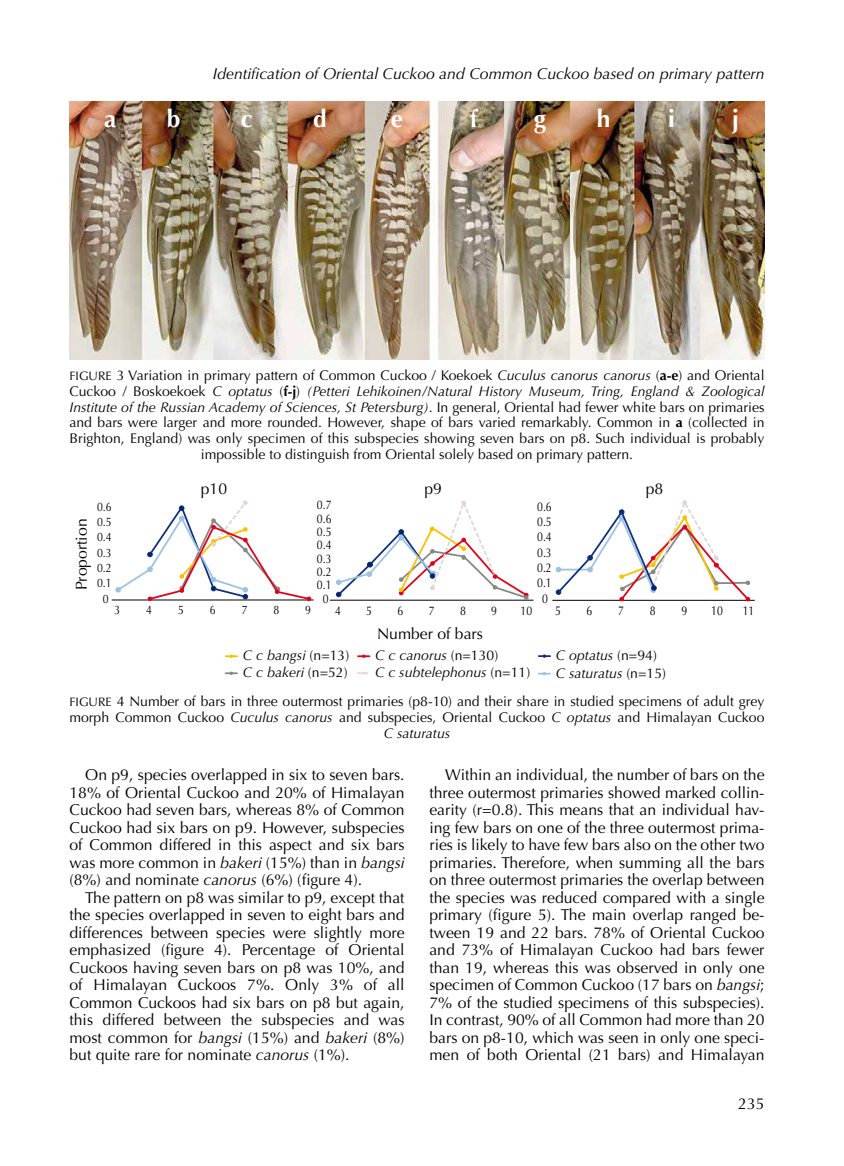
<style>
.page{position:relative;width:844px;height:1166px;background:#fff}
.page>*{position:absolute;margin:0;border:0;box-sizing:border-box;transform-origin:0 0}
.t1{font:700 24.5px "Optima";color:#fff}
.Indents{font:15.75px/17.5px "Optima";color:#000;text-align:justify}
.Normaal{font:italic 15.75px "Optima";color:#000}
.Geen_afstand1{font:14px/15.8px "Optima";color:#000;text-align:center}
.t2{font:italic 14px/17px "Optima";color:#000}
.t3{font:12.78px "Optima";color:#000;scale:.83 1}
.t4{font:12.42px "Optima";color:#000;scale:.84 1}
.t5{font:12.25px "Optima";color:#000;scale:.86 1}
.s1{font-size:12.25px}
.s2{font-style:italic}
.s3{font-weight:700}
.s4{font-style:normal}
</style>
<div class="page">
<hr style="left:112px;top:600px;width:201px;height:1px;background:#000">
<hr style="left:330px;top:600px;width:203px;height:1px;background:#000">
<hr style="left:552px;top:600px;width:202px;height:1px;background:#000">
<svg style="left:225px;top:672px;width:12px;height:2px"></svg>
<svg style="left:226px;top:655px;width:11px;height:2px"></svg>
<svg style="left:358px;top:672px;width:11px;height:2px"></svg>
<svg style="left:538px;top:655px;width:12px;height:2px"></svg>
<svg style="left:538px;top:672px;width:12px;height:3px"></svg>
<svg style="left:116px;top:500px;width:195px;height:101px"></svg>
<svg style="left:336px;top:500px;width:192px;height:100px"></svg>
<svg style="left:556px;top:500px;width:194px;height:102px"></svg>
<svg style="left:358px;top:655px;width:11px;height:2px"></svg>
<img style="left:69px;top:102px;width:695px;height:258px">
<p class="Normaal" style="left:213px;top:64px;width:553px">Identification of Oriental Cuckoo and Common Cuckoo based on primary pattern</p>
<p class="t1" style="left:104px;top:104px;width:14px">a</p>
<p class="t1" style="left:167px;top:104px;width:15px">b</p>
<p class="t1" style="left:240px;top:104px;width:14px">c</p>
<p class="t1" style="left:313px;top:104px;width:15px">d</p>
<p class="t1" style="left:391px;top:104px;width:14px">e</p>
<p class="t1" style="left:470px;top:104px;width:9px">f</p>
<p class="t1" style="left:533px;top:104px;width:14px">g</p>
<p class="t1" style="left:596px;top:104px;width:15px">h</p>
<p class="t1" style="left:668px;top:104px;width:8px">i</p>
<p class="t1" style="left:732px;top:104px;width:8px">j</p>
<p class="Geen_afstand1" style="left:69px;top:368px;width:696px"><span class="s1">FIGURE</span> 3 Variation in primary pattern of Common Cuckoo / Koekoek <span class="s2">Cuculus canorus canorus</span> (<span class="s3">a-e</span>) and Oriental Cuckoo / Boskoekoek <span class="s2">C optatus</span> (<span class="s3">f-j</span>) <span class="s2">(Petteri Lehikoinen/Natural History Museum, Tring, England &amp; Zoological Institute of the Russian Academy of Sciences, St Petersburg)</span>. In general, Oriental had fewer white bars on primaries and bars were larger and more rounded. However, shape of bars varied remarkably. Common in <span class="s3">a</span> (collected in Brighton, England) was only specimen of this subspecies showing seven bars on p8. Such individual is probably impossible to distinguish from Oriental solely based on primary pattern.</p>
<p class="Indents" style="left:201px;top:480px;width:28px">p10</p>
<p class="Indents" style="left:424px;top:480px;width:19px">p9</p>
<p class="Indents" style="left:645px;top:480px;width:19px">p8</p>
<p class="t5" style="left:97px;top:500px;width:18px">0.6</p>
<p class="t4" style="left:317px;top:498px;width:19px">0.7</p>
<p class="t3" style="left:537px;top:499px;width:19px">0.6</p>
<p class="t5" style="left:97px;top:515px;width:18px">0.5</p>
<p class="Indents" style="left:73px;top:590px;width:73px;rotate:-90deg">Proportion</p>
<p class="t5" style="left:97px;top:530px;width:18px">0.4</p>
<p class="t5" style="left:97px;top:545px;width:18px">0.3</p>
<p class="t5" style="left:97px;top:561px;width:18px">0.2</p>
<p class="t5" style="left:97px;top:576px;width:18px">0.1</p>
<p class="t4" style="left:317px;top:511px;width:19px">0.6</p>
<p class="t4" style="left:317px;top:524px;width:19px">0.5</p>
<p class="t4" style="left:317px;top:538px;width:19px">0.4</p>
<p class="t4" style="left:317px;top:551px;width:19px">0.3</p>
<p class="t4" style="left:317px;top:565px;width:19px">0.2</p>
<p class="t4" style="left:317px;top:578px;width:19px">0.1</p>
<p class="t3" style="left:537px;top:514px;width:19px">0.5</p>
<p class="t3" style="left:537px;top:529px;width:19px">0.4</p>
<p class="t3" style="left:537px;top:545px;width:19px">0.3</p>
<p class="t3" style="left:537px;top:560px;width:19px">0.2</p>
<p class="t3" style="left:537px;top:575px;width:19px">0.1</p>
<p class="t5" style="left:103px;top:591px;width:8px">0</p>
<p class="t4" style="left:322px;top:591px;width:8px">0</p>
<p class="t3" style="left:542px;top:591px;width:9px">0</p>
<p class="t5" style="left:114px;top:603px;width:8px">3</p>
<p class="t5" style="left:146px;top:603px;width:8px">4</p>
<p class="t5" style="left:178px;top:603px;width:8px">5</p>
<p class="t5" style="left:210px;top:603px;width:8px">6</p>
<p class="t5" style="left:241px;top:603px;width:8px">7</p>
<p class="t5" style="left:273px;top:603px;width:8px">8</p>
<p class="t5" style="left:305px;top:603px;width:8px">9</p>
<p class="t4" style="left:335px;top:603px;width:8px">4</p>
<p class="t4" style="left:366px;top:603px;width:8px">5</p>
<p class="t4" style="left:397px;top:603px;width:8px">6</p>
<p class="t4" style="left:428px;top:603px;width:8px">7</p>
<p class="t4" style="left:460px;top:603px;width:8px">8</p>
<p class="t4" style="left:491px;top:603px;width:8px">9</p>
<p class="t4" style="left:520px;top:603px;width:15px">10</p>
<p class="Indents" style="left:377px;top:625px;width:107px">Number of bars</p>
<p class="t3" style="left:555px;top:603px;width:9px">5</p>
<p class="t3" style="left:586px;top:603px;width:9px">6</p>
<p class="t3" style="left:618px;top:603px;width:9px">7</p>
<p class="t3" style="left:649px;top:603px;width:9px">8</p>
<p class="t3" style="left:681px;top:603px;width:9px">9</p>
<p class="t3" style="left:711px;top:603px;width:16px">10</p>
<p class="t3" style="left:742px;top:603px;width:16px">11</p>
<p class="t2" style="left:243px;top:647px;width:108px">C c bangsi <span class="s4">(n=13)</span></p>
<p class="t2" style="left:375px;top:647px;width:157px">C c canorus <span class="s4">(n=130)<br></span>C c subtelephonus <span class="s4">(n=11)</span></p>
<p class="t2" style="left:555px;top:647px;width:112px;line-height:17.5px">C optatus <span class="s4">(n=94)<br></span>C saturatus <span class="s4">(n=15)</span></p>
<p class="t2" style="left:243px;top:664px;width:106px">C c bakeri <span class="s4">(n=52)</span></p>
<p class="Geen_afstand1" style="left:69px;top:694px;width:696px"><span class="s1">FIGURE</span> 4 Number of bars in three outermost primaries (p8-10) and their share in studied specimens of adult grey morph Common Cuckoo <span class="s2">Cuculus canorus</span> and subspecies, Oriental Cuckoo <span class="s2">C optatus</span> and Himalayan Cuckoo<br><span class="s2">C saturatus</span></p>
<p class="Indents" style="left:69px;top:766px;width:336px;text-indent:16px">On p9, species overlapped in six to seven bars.<br>18% of Oriental Cuckoo and 20% of Himalayan Cuckoo had seven bars, whereas 8% of Common Cuckoo had six bars on p9. However, subspecies of Common differed in this aspect and six bars was more common in <span class="s2">bakeri</span> (15%) than in <span class="s2">bangsi </span>(8%) and nominate <span class="s2">canorus</span> (6%) (figure 4).</p>
<p class="Indents" style="left:69px;top:889px;width:336px;text-indent:16px">The pattern on p8 was similar to p9, except that the species overlapped in seven to eight bars and differences between species were slightly more emphasized (figure 4). Percentage of Oriental Cuckoos having seven bars on p8 was 10%, and of Himalayan Cuckoos 7%. Only 3% of all Common Cuckoos had six bars on p8 but again, this differed between the subspecies and was most common for <span class="s2">bangsi</span> (15%) and <span class="s2">bakeri</span> (8%) but quite rare for nominate <span class="s2">canorus</span> (1%).</p>
<p class="Indents" style="left:429px;top:766px;width:336px;text-indent:16px">Within an individual, the number of bars on the three outermost primaries showed marked collin&shy;earity (r=0.8). This means that an individual hav&shy;ing few bars on one of the three outermost prima&shy;ries is likely to have few bars also on the other two primaries. Therefore, when summing all the bars on three outermost primaries the overlap between the species was reduced compared with a single primary (figure 5). The main overlap ranged be&shy;tween 19 and 22 bars. 78% of Oriental Cuckoo and 73% of Himalayan Cuckoo had bars fewer than 19, whereas this was observed in only one specimen of Common Cuckoo (17 bars on <span class="s2">bangsi</span>; 7% of the studied specimens of this subspecies).<br>In contrast, 90% of all Common had more than 20 bars on p8-10, which was seen in only one speci&shy;men of both Oriental (21 bars) and Himalayan</p>
<p class="Indents" style="left:738px;top:1095px;width:28px">235</p>
</div>
